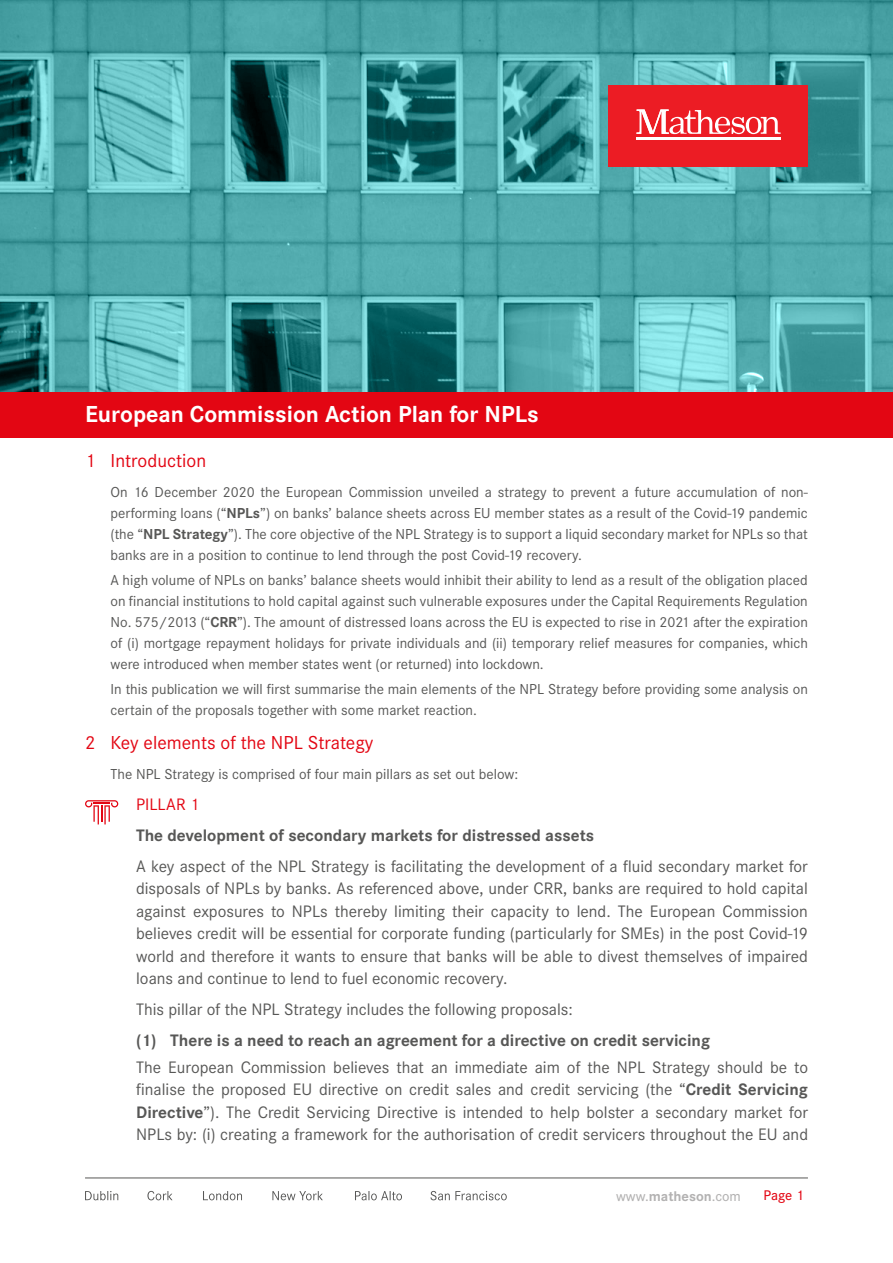
<style>
.page{position:relative;width:893px;height:1263px;background:#fff}
.page>*{position:absolute;margin:0;border:0;box-sizing:border-box;transform-origin:0 0}
.t1{font:700 24px "Corporate S";color:#fff}
.t2{font:19.5px "Corporate S";color:#e30613}
.t3{font:17.25px/22.5px "Corporate S";color:#575756;text-align:justify}
.t4{font:700 17.25px "Corporate S";color:#575756}
.t5{font:17.25px "Corporate S";color:#e30613}
.t6{font:15px/21px "Corporate S";color:#575756;text-align:justify}
.t7{font:500 14.55px "Corporate S";color:#b3b2b2}
.t8{font:500 14.55px "Corporate S";color:#e30613}
.s1{font-weight:700}
</style>
<div class="page">
<hr style="left:85px;top:1178px;width:723px;height:1px;background:#575756">
<svg style="left:85px;top:1191px;width:422px;height:9px"></svg>
<img style="left:0;top:0;width:893px;height:392px">
<div style="left:0;top:392px;width:893px;height:46px;background:#e30613"></div>
<div style="left:608px;top:85px;width:200px;height:82px;background:#ec1c24"></div>
<hr style="left:636px;top:138px;width:145px;height:2px;background:#fff">
<svg style="left:636px;top:109px;width:145px;height:25px"></svg>
<svg style="left:85px;top:800px;width:33px;height:24px"></svg>
<h1 class="t1" style="left:85px;top:400px;width:455px">European Commission Action Plan for NPLs</h1>
<h2 class="t2" style="left:85px;top:450px;width:123px">1 Introduction</h2>
<p class="t6" style="left:110px;top:482px;width:699px">On 16 December 2020 the European Commission unveiled a strategy to prevent a future accumulation of non&shy;performing loans (“<span class="s1">NPLs</span>”) on banks’ balance sheets across EU member states as a result of the Covid-19 pandemic (the “<span class="s1">NPL Strategy</span>”). The core objective of the NPL Strategy is to support a liquid secondary market for NPLs so that banks are in a position to continue to lend through the post Covid-19 recovery.</p>
<p class="t6" style="left:110px;top:570px;width:699px">A high volume of NPLs on banks’ balance sheets would inhibit their ability to lend as a result of the obligation placed on financial institutions to hold capital against such vulnerable exposures under the Capital Requirements Regulation No. 575/2013 (“<span class="s1">CRR</span>”). The amount of distressed loans across the EU is expected to rise in 2021 after the expiration of (i) mortgage repayment holidays for private individuals and (ii) temporary relief measures for companies, which were introduced when member states went (or returned) into lockdown.</p>
<p class="t6" style="left:111px;top:679px;width:699px">In this publication we will first summarise the main elements of the NPL Strategy before providing some analysis on certain of the proposals together with some market reaction.</p>
<h2 class="t2" style="left:85px;top:732px;width:290px">2 Key elements of the NPL Strategy</h2>
<p class="t6" style="left:111px;top:763px;width:409px">The NPL Strategy is comprised of four main pillars as set out below:</p>
<p class="t5" style="left:136px;top:794px;width:65px">PILLAR 1</p>
<p class="t4" style="left:136px;top:825px;width:460px">The development of secondary markets for distressed assets</p>
<p class="t3" style="left:136px;top:855px;width:673px">A key aspect of the NPL Strategy is facilitating the development of a fluid secondary market for disposals of NPLs by banks. As referenced above, under CRR, banks are required to hold capital against exposures to NPLs thereby limiting their capacity to lend. The European Commission believes credit will be essential for corporate funding (particularly for SMEs) in the post Covid-19 world and therefore it wants to ensure that banks will be able to divest themselves of impaired loans and continue to lend to fuel economic recovery.</p>
<p class="t3" style="left:136px;top:998px;width:438px">This pillar of the NPL Strategy includes the following proposals:</p>
<p class="t4" style="left:136px;top:1030px;width:576px">(1) There is a need to reach an agreement for a directive on credit servicing</p>
<p class="t3" style="left:136px;top:1056px;width:673px">The European Commission believes that an immediate aim of the NPL Strategy should be to finalise the proposed EU directive on credit sales and credit servicing (the “<span class="s1">Credit Servicing Directive</span>”). The Credit Servicing Directive is intended to help bolster a secondary market for NPLs by: (i) creating a framework for the authorisation of credit servicers throughout the EU and</p>
<p class="t7" style="left:616px;top:1187px;width:126px">www.<span class="s1">matheson</span>.com</p>
<p class="t8" style="left:764px;top:1186px;width:42px">Page 1</p>
</div>
